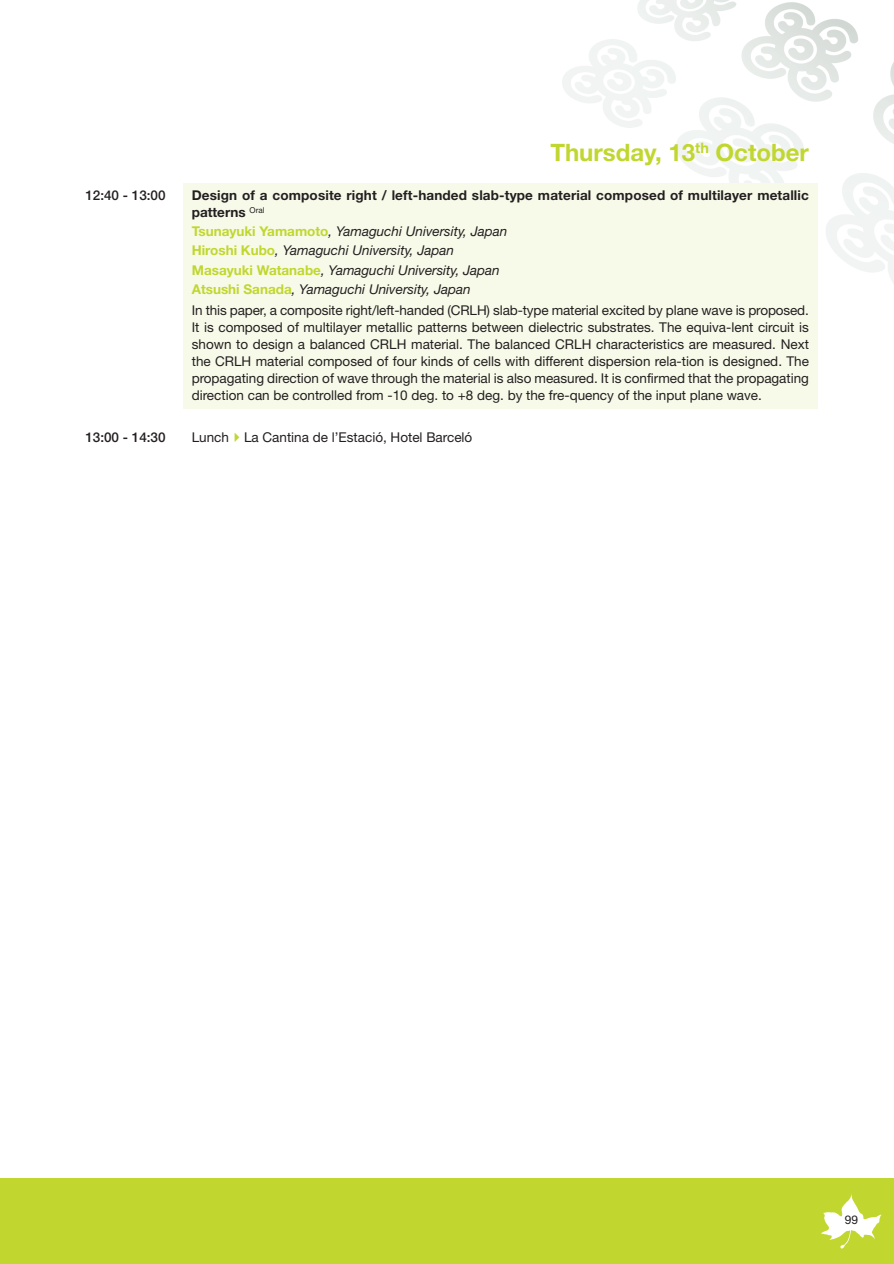
<style>
.page{position:relative;width:894px;height:1264px;background:#fff}
.page>*{position:absolute;margin:0;border:0;box-sizing:border-box;transform-origin:0 0}
.t1{font:700 24px "Helvetica Neue";color:#c1d72f}
.t2{font:13.5px/17px "Helvetica Neue";color:#231f20;text-align:justify}
.t3{font:italic 13.5px/19px "Helvetica Neue";color:#231f20}
.t4{font:700 13.5px/17px "Helvetica Neue";letter-spacing:.01em;color:#231f20}
.t5{font:500 13.5px "Helvetica Neue";color:#231f20}
.t6{font:12px "Helvetica Neue";color:#231f20}
.s1{font-weight:700;font-style:normal;color:#c1d72f}
.s2{color:#c1d72f}
</style>
<div class="page">
<div style="left:0;top:1178px;width:893px;height:86px;background:#c1d72f"></div>
<svg style="left:821px;top:1193px;width:59px;height:55px"></svg>
<img style="left:562px;top:0;width:331px;height:315px">
<div style="left:183px;top:183px;width:634px;height:226px;background:#f7fae9"></div>
<h1 class="t1" style="left:550px;top:144px;width:260px">Thursday, 13<sup>th</sup> October</h1>
<p class="t5" style="left:85px;top:191px;width:82px">12:40 - 13:00</p>
<p class="t4" style="left:192px;top:188px;width:618px">Design of a composite right / left-handed slab-type material composed of multilayer metallic patterns <sup>Oral</sup></p>
<p class="t3" style="left:192px;top:223px;width:317px"><span class="s1">Tsunayuki Yamamoto</span>, Yamaguchi University, Japan <span class="s1">Hiroshi Kubo</span>, Yamaguchi University, Japan <span class="s1">Masayuki Watanabe</span>, Yamaguchi University, Japan <span class="s1">Atsushi Sanada</span>, Yamaguchi University, Japan</p>
<p class="t2" style="left:192px;top:303px;width:618px">In this paper, a composite right/left-handed (CRLH) slab-type material excited by plane wave is proposed.<br>It is composed of multilayer metallic patterns between dielectric substrates. The equiva-lent circuit is shown to design a balanced CRLH material. The balanced CRLH characteristics are measured. Next the CRLH material composed of four kinds of cells with different dispersion rela-tion is designed. The propagating direction of wave through the material is also measured. It is confirmed that the propagating direction can be controlled from -10 deg. to +8 deg. by the fre-quency of the input plane wave.</p>
<p class="t5" style="left:85px;top:432px;width:82px">13:00 - 14:30</p>
<p class="t2" style="left:192px;top:430px;width:282px">Lunch<span class="s2">✔</span>La Cantina de l’Estació, Hotel Barceló</p>
<p class="t6" style="left:844px;top:1215px;width:15px">99</p>
</div>
